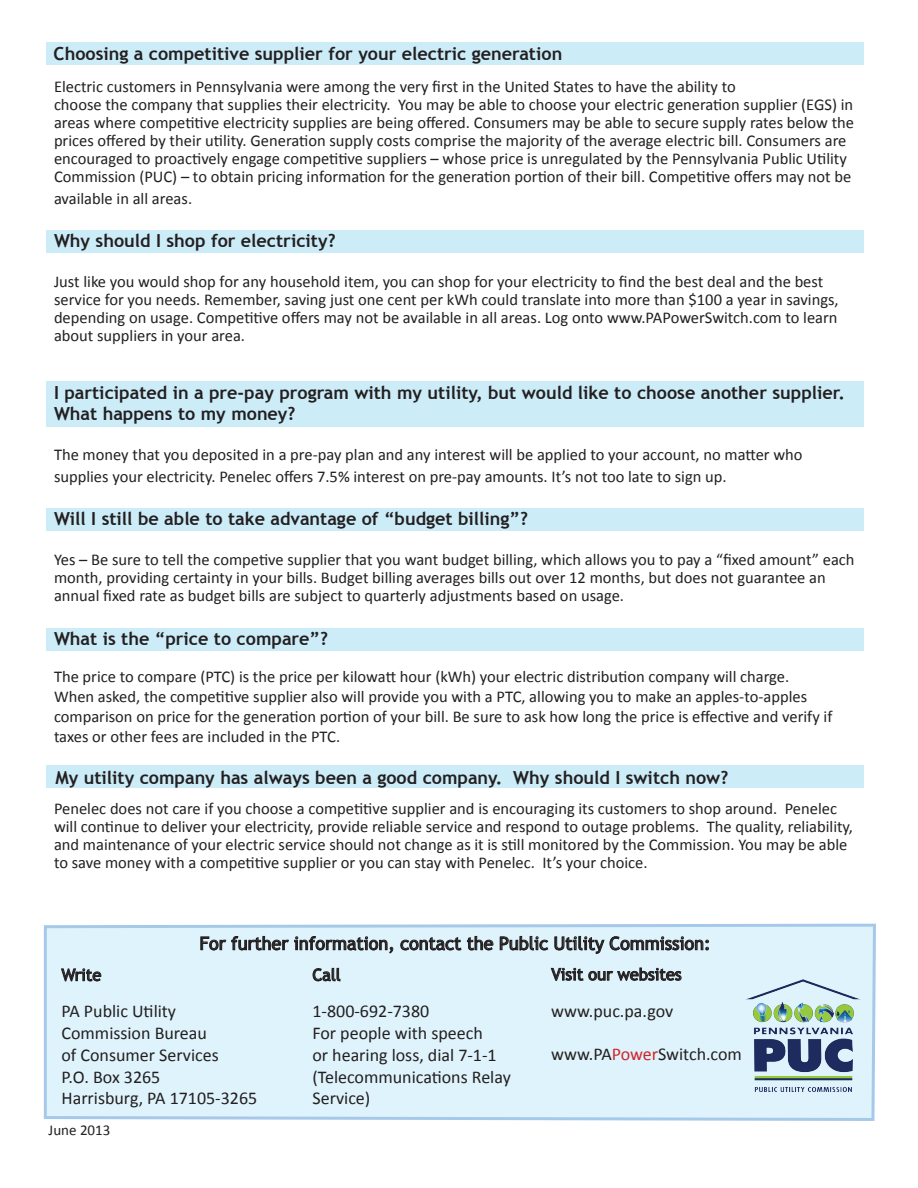
<style>
.page{position:relative;width:918px;height:1188px;background:#fff}
.page>*{position:absolute;margin:0;border:0;box-sizing:border-box;transform-origin:0 0}
.t1{font:700 18px/21.8px "Trebuchet MS";color:#231f20}
.t2{font:18px/21.8px "Calibri";color:#231f20}
.t3{font:18px "Trebuchet MS";color:#231f20}
.t4{font:16.5px/18px "Calibri";color:#231f20}
.t5{font:16.5px "Trebuchet MS";color:#231f20}
.t6{font:15px "Calibri";color:#231f20}
.s1{color:#d1232a}
</style>
<div class="page">
<div style="left:47px;top:628px;width:817px;height:23px;background:#ccecf8"></div>
<div style="left:47px;top:508px;width:817px;height:22px;background:#ccecf8"></div>
<div style="left:47px;top:381px;width:817px;height:46px;background:#ccecf8"></div>
<div style="left:47px;top:230px;width:817px;height:23px;background:#ccecf8"></div>
<div style="left:47px;top:766px;width:817px;height:22px;background:#ccecf8"></div>
<div style="left:47px;top:43px;width:817px;height:22px;background:#ccecf8"></div>
<div style="left:43px;top:923px;width:833px;height:198px;background:#def3fb"></div>
<svg style="left:61px;top:968px;width:40px;height:13px"></svg>
<svg style="left:313px;top:968px;width:27px;height:13px"></svg>
<svg style="left:551px;top:968px;width:32px;height:13px"></svg>
<svg style="left:589px;top:968px;width:92px;height:13px"></svg>
<svg style="left:200px;top:936px;width:193px;height:18px;background:#aab8be"></svg>
<svg style="left:400px;top:936px;width:94px;height:15px"></svg>
<svg style="left:500px;top:936px;width:48px;height:15px"></svg>
<svg style="left:554px;top:936px;width:155px;height:18px;background:#a7b5bb"></svg>
<img style="left:746px;top:980px;width:114px;height:112px">
<p class="t1" style="left:54px;top:43px;width:510px">Choosing a competitive supplier for your electric generation</p>
<p class="t4" style="left:54px;top:77px;width:802px">Electric customers in Pennsylvania were among the very first in the United States to have the ability to<br>choose the company that supplies their electricity. You may be able to choose your electric generation supplier (EGS) in areas where competitive electricity supplies are being offered. Consumers may be able to secure supply rates below the prices offered by their utility. Generation supply costs comprise the majority of the average electric bill. Consumers are encouraged to proactively engage competitive suppliers – whose price is unregulated by the Pennsylvania Public Utility Commission (PUC) – to obtain pricing information for the generation portion of their bill. Competitive offers may not be</p>
<p class="t4" style="left:54px;top:189px;width:140px">available in all areas.</p>
<p class="t1" style="left:54px;top:230px;width:283px">Why should I shop for electricity?</p>
<p class="t4" style="left:54px;top:272px;width:786px">Just like you would shop for any household item, you can shop for your electricity to find the best deal and the best service for you needs. Remember, saving just one cent per kWh could translate into more than $100 a year in savings, depending on usage. Competitive offers may not be available in all areas. Log onto www.PAPowerSwitch.com to learn about suppliers in your area.</p>
<p class="t1" style="left:54px;top:381px;width:792px">I participated in a pre-pay program with my utility, but would like to choose another supplier.<br>What happens to my money?</p>
<p class="t4" style="left:54px;top:444px;width:750px;line-height:21.8px">The money that you deposited in a pre-pay plan and any interest will be applied to your account, no matter who supplies your electricity. Penelec offers 7.5% interest on pre-pay amounts. It’s not too late to sign up.</p>
<p class="t1" style="left:54px;top:508px;width:476px">Will I still be able to take advantage of “budget billing”?</p>
<p class="t4" style="left:54px;top:551px;width:802px">Yes – Be sure to tell the competive supplier that you want budget billing, which allows you to pay a “fixed amount” each month, providing certainty in your bills. Budget billing averages bills out over 12 months, but does not guarantee an annual fixed rate as budget bills are subject to quarterly adjustments based on usage.</p>
<p class="t1" style="left:54px;top:627px;width:276px">What is the “price to compare”?</p>
<p class="t4" style="left:54px;top:667px;width:780px;line-height:19.8px">The price to compare (PTC) is the price per kilowatt hour (kWh) your electric distribution company will charge.<br>When asked, the competitive supplier also will provide you with a PTC, allowing you to make an apples-to-apples comparison on price for the generation portion of your bill. Be sure to ask how long the price is effective and verify if taxes or other fees are included in the PTC.</p>
<p class="t1" style="left:55px;top:766px;width:674px">My utility company has always been a good company. Why should I switch now?</p>
<p class="t4" style="left:54px;top:799px;width:801px">Penelec does not care if you choose a competitive supplier and is encouraging its customers to shop around. Penelec will continue to deliver your electricity, provide reliable service and respond to outage problems. The quality, reliability, and maintenance of your electric service should not change as it is still monitored by the Commission. You may be able to save money with a competitive supplier or you can stay with Penelec. It’s your choice.</p>
<p class="t3" style="left:200px;top:933px;width:512px">For further information, contact the Public Utility Commission:</p>
<p class="t5" style="left:62px;top:965px;width:41px">Write</p>
<p class="t2" style="left:62px;top:1001px;width:197px">PA Public Utility<br>Commission Bureau<br>of Consumer Services<br>P.O. Box 3265<br>Harrisburg, PA 17105-3265</p>
<p class="t6" style="left:49px;top:1121px;width:63px">June 2013</p>
<p class="t5" style="left:312px;top:965px;width:30px">Call</p>
<p class="t2" style="left:312px;top:1001px;width:200px">1-800-692-7380<br>For people with speech<br>or hearing loss, dial 7-1-1 (Telecommunications Relay<br>Service)</p>
<p class="t5" style="left:551px;top:965px;width:132px">Visit our websites</p>
<p class="t2" style="left:551px;top:1000px;width:123px">www.puc.pa.gov</p>
<p class="t2" style="left:551px;top:1044px;width:192px">www.PA<span class="s1">Power</span>Switch.com</p>
</div>
